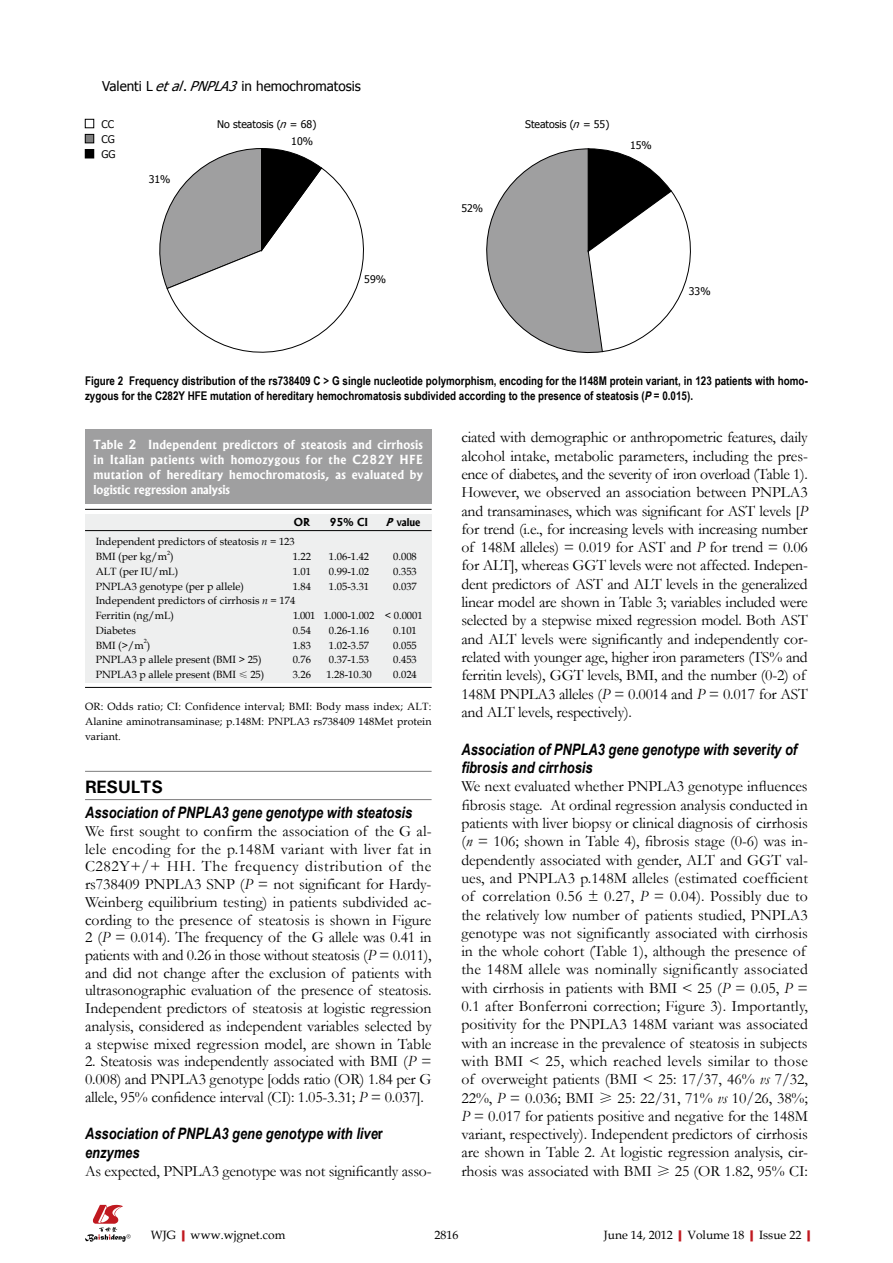
<style>
.page{position:relative;width:893px;height:1263px;background:#fff}
.page>*{position:absolute;margin:0;border:0;box-sizing:border-box;transform-origin:0 0}
.t1{font:700 18px "Univers";letter-spacing:-.01em;color:#000}
.t2{font:15.75px/18.3px "Garamond";letter-spacing:-.005em;color:#000}
.t3{font:italic 700 15.75px/18.8px "Arial Narrow";color:#000}
.t4{font:13.5px "Tahoma";color:#000}
.t5{font:700 12px/15px "Arial Narrow";color:#000}
.t6{font:700 12px/15px "Albertus";color:#fff;text-align:justify}
.t7{font:12px "Book Antiqua";color:#000}
.t8{font:10.5px/14.7px "Book Antiqua";color:#000}
.t9{font:10.5px/15px "Tahoma";color:#000}
.t10{font:700 10.5px "Albertus";color:#000}
.t11{font:6.15px "Book Antiqua";color:#000}
.s1{font-style:italic}
.s2{font-style:normal}
.s3{font-family:"Sim Sun";font-size:14.25px}
.s4{font-family:"Sim Sun";font-size:9px}
.s5{font-weight:700;color:#c01920}
</style>
<div class="page">
<svg style="left:85px;top:1205px;width:46px;height:37px"></svg>
<div style="left:85px;top:119px;width:9px;height:9px;border:1px solid #000"></div>
<div style="left:85px;top:134px;width:9px;height:9px;background:#808080"></div>
<div style="left:85px;top:134px;width:9px;height:9px;border:1px solid #000"></div>
<div style="left:85px;top:149px;width:9px;height:9px;background:#000"></div>
<div style="left:85px;top:429px;width:347px;height:75px;background:#9f9fa0"></div>
<div style="left:85px;top:514px;width:347px;height:169px;background:#eeefef"></div>
<hr style="left:85px;top:509px;width:347px;height:1px;background:#000">
<hr style="left:85px;top:530px;width:347px;height:1px;background:#000">
<hr style="left:85px;top:687px;width:347px;height:1px;background:#000">
<hr style="left:85px;top:771px;width:347px;height:1px;background:#7d7c7d">
<hr style="left:85px;top:799px;width:347px;height:1px;background:#7d7c7d">
<svg style="left:159px;top:148px;width:205px;height:205px"></svg>
<svg style="left:486px;top:148px;width:205px;height:206px"></svg>
<p class="t4" style="left:102px;top:77px;width:260px">Valenti L <span class="s1">etal</span>. <span class="s1">PNPLA3</span> in hemochromatosis</p>
<p class="t9" style="left:101px;top:116px;width:16px">CC<br>CG<br>GG</p>
<p class="t9" style="left:217px;top:116px;width:101px">No steatosis (<span class="s1">n</span> = 68)</p>
<p class="t9" style="left:525px;top:116px;width:86px">Steatosis (<span class="s1">n</span> = 55)</p>
<p class="t9" style="left:291px;top:133px;width:23px">10%</p>
<p class="t9" style="left:149px;top:171px;width:23px">31%</p>
<p class="t9" style="left:461px;top:201px;width:23px">52%</p>
<p class="t9" style="left:630px;top:137px;width:23px">15%</p>
<p class="t9" style="left:364px;top:271px;width:23px">59%</p>
<p class="t9" style="left:689px;top:283px;width:23px">33%</p>
<p class="t5" style="left:85px;top:372px;width:724px">Figure 2 Frequency distribution of the rs738409 C &gt; G single nucleotide polymorphism, encoding for the I148M protein variant, in 123 patients with homo&shy;zygous for the C282Y HFE mutation of hereditary hemochromatosis subdivided according to the presence of steatosis (<span class="s1">P</span> = 0.015).</p>
<p class="t6" style="left:94px;top:437px;width:331px">Table 2 Independent predictors of steatosis and cirrhosis in Italian patients with homozygous for the C282Y HFE mutation of hereditary hemochromatosis, as evaluated by logistic regression analysis</p>
<p class="t10" style="left:294px;top:515px;width:18px">OR</p>
<p class="t10" style="left:330px;top:515px;width:40px">95% CI</p>
<p class="t10" style="left:386px;top:515px;width:36px"><span class="s1">P</span> value</p>
<p class="t8" style="left:96px;top:534px;width:201px">Independent predictors of steatosis <span class="s1">n</span> = 123<br>BMI (per kg/m )</p>
<p class="t2" style="left:461px;top:428px;width:348px">ciated with demographic or anthropometric features, daily alcohol intake, metabolic parameters, including the pres&shy;ence of diabetes, and the severity of iron overload (Table 1).<br>However, we observed an association between PNPLA3 and transaminases, which was significant for AST levels [<span class="s1">P </span>for trend (i.e., for increasing levels with increasing number of 148M alleles) = 0.019 for AST and <span class="s1">P</span> for trend = 0.06 for ALT], whereas GGT levels were not affected. Indepen&shy;dent predictors of AST and ALT levels in the generalized linear model are shown in Table 3; variables included were selected by a stepwise mixed regression model. Both AST and ALT levels were significantly and independently cor&shy;related with younger age, higher iron parameters (TS% and ferritin levels), GGT levels, BMI, and the number (0-2) of 148M PNPLA3 alleles (<span class="s1">P</span> = 0.0014 and <span class="s1">P</span> = 0.017 for AST and ALT levels, respectively).</p>
<p class="t3" style="left:461px;top:739px;width:337px">Association of PNPLA3 gene genotype with seve<span class="s2">r</span>ity of fib<span class="s2">r</span>osis and ci<span class="s2">rr</span>hosis</p>
<p class="t2" style="left:461px;top:777px;width:348px">We next evaluated whether PNPLA3 genotype influences fibrosis stage. At ordinal regression analysis conducted in patients with liver biopsy or clinical diagnosis of cirrhosis (<span class="s1">n</span> = 106; shown in Table 4), fibrosis stage (0-6) was in&shy;dependently associated with gender, ALT and GGT val&shy;ues, and PNPLA3 p.148M alleles (estimated coefficient of correlation 0.56 ± 0.27, <span class="s1">P</span> = 0.04). Possibly due to the relatively low number of patients studied, PNPLA3 genotype was not significantly associated with cirrhosis in the whole cohort (Table 1), although the presence of the 148M allele was nominally significantly associated with cirrhosis in patients with BMI &lt; 25 (<span class="s1">P</span> = 0.05, <span class="s1">P</span> = 0.1 after Bonferroni correction; Figure 3). Importantly, positivity for the PNPLA3 148M variant was associated with an increase in the prevalence of steatosis in subjects with BMI &lt; 25, which reached levels similar to those of overweight patients (BMI &lt; 25: 17/37, 46% <span class="s1">vs</span> 7/32, 22%, <span class="s1">P</span> = 0.036; BMI <span class="s3">≥</span> 25: 22/31, 71% <span class="s1">vs</span> 10/26, 38%; <span class="s1">P</span> = 0.017 for patients positive and negative for the 148M variant, respectively). Independent predictors of cirrhosis are shown in Table 2. At logistic regression analysis, cir&shy;rhosis was associated with BMI <span class="s3">≥</span> 25 (OR 1.82, 95% CI:</p>
<p class="t11" style="left:167px;top:549px;width:5px">2</p>
<p class="t8" style="left:293px;top:549px;width:20px">1.22</p>
<p class="t8" style="left:329px;top:549px;width:42px">1.06-1.42</p>
<p class="t8" style="left:393px;top:549px;width:25px">0.008</p>
<p class="t8" style="left:96px;top:564px;width:84px">ALT (per IU/mL)</p>
<p class="t8" style="left:293px;top:564px;width:20px">1.01</p>
<p class="t8" style="left:329px;top:564px;width:42px">0.99-1.02</p>
<p class="t8" style="left:393px;top:564px;width:25px">0.353</p>
<p class="t8" style="left:96px;top:578px;width:150px">PNPLA3 genotype (per p allele)</p>
<p class="t8" style="left:293px;top:578px;width:20px">1.84</p>
<p class="t8" style="left:329px;top:578px;width:42px">1.05-3.31</p>
<p class="t8" style="left:393px;top:578px;width:25px">0.037</p>
<p class="t8" style="left:96px;top:593px;width:201px">Independent predictors of cirrhosis <span class="s1">n</span> = 174<br>Ferritin (ng/mL)</p>
<p class="t8" style="left:293px;top:608px;width:131px">1.001 1.000-1.002 &lt; 0.0001</p>
<p class="t8" style="left:96px;top:623px;width:42px">Diabetes</p>
<p class="t8" style="left:293px;top:623px;width:20px">0.54</p>
<p class="t8" style="left:329px;top:623px;width:42px">0.26-1.16</p>
<p class="t8" style="left:393px;top:623px;width:25px">0.101</p>
<p class="t8" style="left:96px;top:637px;width:56px">BMI (&gt;/m )</p>
<p class="t11" style="left:144px;top:637px;width:5px">2</p>
<p class="t8" style="left:293px;top:637px;width:20px">1.83</p>
<p class="t8" style="left:329px;top:637px;width:42px">1.02-3.57</p>
<p class="t8" style="left:393px;top:637px;width:25px">0.055</p>
<p class="t8" style="left:96px;top:652px;width:168px">PNPLA3 p allele present (BMI &gt; 25)</p>
<p class="t8" style="left:293px;top:652px;width:20px">0.76</p>
<p class="t8" style="left:329px;top:652px;width:42px">0.37-1.53</p>
<p class="t8" style="left:393px;top:652px;width:25px">0.453</p>
<p class="t8" style="left:96px;top:667px;width:170px">PNPLA3 p allele present (BMI <span class="s4">≤</span> 25)</p>
<p class="t8" style="left:293px;top:667px;width:20px">3.26</p>
<p class="t8" style="left:326px;top:667px;width:47px">1.28-10.30</p>
<p class="t8" style="left:393px;top:667px;width:25px">0.024</p>
<p class="t8" style="left:85px;top:699px;width:348px;text-align:justify">OR: Odds ratio; CI: Confidence interval; BMI: Body mass index; ALT:<br>Alanine aminotransaminase; p.148M: PNPLA3 rs738409 148Met protein variant.</p>
<p class="t1" style="left:85px;top:775px;width:79px">RESULTS</p>
<p class="t3" style="left:85px;top:802px;width:329px">Association of PNPLA3 gene genotype with steatosis</p>
<p class="t2" style="left:85px;top:822px;width:348px;line-height:17.7px;text-align:justify">We first sought to confirm the association of the G al&shy;lele encoding for the p.148M variant with liver fat in C282Y+/+ HH. The frequency distribution of the rs738409 PNPLA3 SNP (<span class="s1">P</span> = not significant for Hardy-Weinberg equilibrium testing) in patients subdivided ac&shy;cording to the presence of steatosis is shown in Figure 2 (<span class="s1">P</span> = 0.014). The frequency of the G allele was 0.41 in patients with and 0.26 in those without steatosis (<span class="s1">P</span> = 0.011), and did not change after the exclusion of patients with ultrasonographic evaluation of the presence of steatosis.<br>Independent predictors of steatosis at logistic regression analysis, considered as independent variables selected by a stepwise mixed regression model, are shown in Table</p>
<p class="t2" style="left:85px;top:1052px;width:348px;line-height:17.7px;text-align:justify">2. Steatosis was independently associated with BMI (<span class="s1">P</span> = 0.008) and PNPLA3 genotype [odds ratio (OR) 1.84 per G allele, 95% confidence interval (CI): 1.05-3.31; <span class="s1">P</span> = 0.037].</p>
<p class="t3" style="left:85px;top:1123px;width:299px">Association of PNPLA3 gene genotype with live<span class="s2">r </span>enzymes</p>
<p class="t2" style="left:85px;top:1161px;width:348px">As expected, PNPLA3 genotype was not significantly asso-</p>
<p class="t7" style="left:151px;top:1226px;width:136px">WJG<span class="s5">|</span>www.wjgnet.com</p>
<p class="t7" style="left:434px;top:1226px;width:25px">2816</p>
<p class="t7" style="left:604px;top:1226px;width:214px">June 14, 2012<span class="s5">|</span>Volume 18<span class="s5">|</span>Issue 22<span class="s5">|</span></p>
</div>
